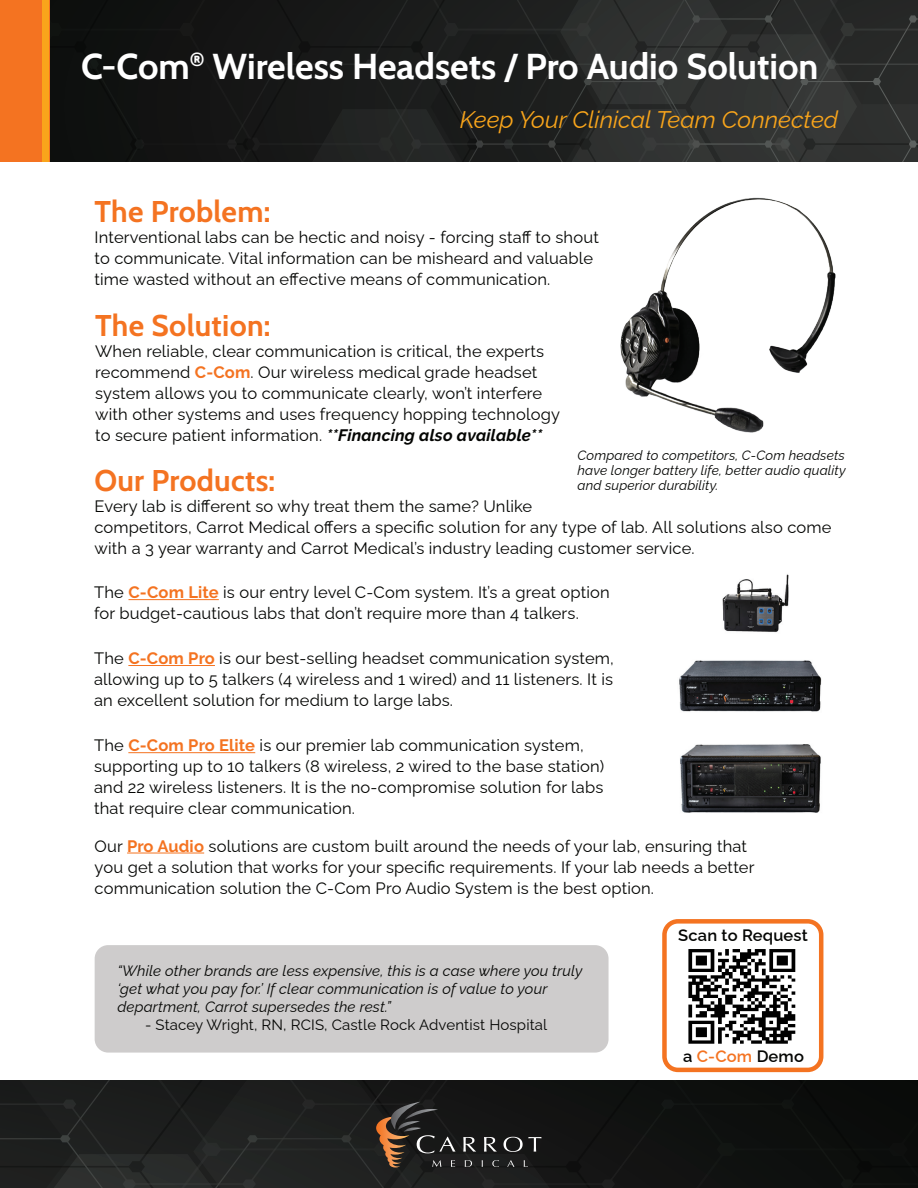
<style>
.page{position:relative;width:918px;height:1188px;background:#fff}
.page>*{position:absolute;margin:0;border:0;box-sizing:border-box;transform-origin:0 0}
.t1{font:700 36px "Cabin";color:#fff}
.t2{font:700 30px "Cabin";letter-spacing:.01em;color:#f47321}
.t3{font:italic 24px "Raleway";color:#f9a51b}
.Paragraph{font:16.5px/21px "Raleway";letter-spacing:.01em;color:#040503}
.t4{font:600 16.5px "Raleway";letter-spacing:.01em;color:#040503}
.Paragraph-2{font:italic 15px "Raleway";letter-spacing:.01em;color:#040503}
.Paragraph-3{font:15px "Raleway";letter-spacing:.01em;color:#040503}
.Paragraph-4{font:italic 13.5px/15px "Raleway";letter-spacing:.01em;color:#040503;text-align:justify}
.s1{font-weight:700;color:#f47321}
.s2{font-weight:700;font-style:italic}
.s3{color:#f47321}
</style>
<div class="page">
<hr style="left:128px;top:665px;width:87px;height:1px;background:#f47321">
<hr style="left:127px;top:853px;width:77px;height:1px;background:#f47321">
<hr style="left:128px;top:752px;width:127px;height:1px;background:#f47321">
<hr style="left:128px;top:599px;width:91px;height:1px;background:#f47321">
<svg style="left:49px;top:0;width:318px;height:162px;background:#181614"></svg>
<svg style="left:367px;top:0;width:551px;height:162px;background:#282a29"></svg>
<div style="left:0;top:0;width:49px;height:162px;background:#f47321"></div>
<div style="left:43px;top:0;width:6px;height:162px;background:#f9a51b"></div>
<div style="left:579px;top:1080px;width:339px;height:108px;background:#0e100e"></div>
<svg style="left:0;top:1080px;width:579px;height:108px;background:#212120"></svg>
<div style="left:662px;top:919px;width:161px;height:153px;border:4px solid #f47321;border-radius:14px"></div>
<img style="left:688px;top:949px;width:108px;height:95px">
<div style="left:95px;top:945px;width:514px;height:108px;background:#cecccc;border-radius:14px"></div>
<img style="left:620px;top:197px;width:216px;height:236px">
<img style="left:680px;top:744px;width:141px;height:69px">
<img style="left:679px;top:660px;width:143px;height:52px">
<img style="left:722px;top:574px;width:67px;height:59px">
<p class="t1" style="left:81px;top:38px;width:739px">C-Com<sup>®</sup> Wireless Headsets / Pro Audio Solution</p>
<p class="t3" style="left:460px;top:101px;width:380px">Keep Your Clinical Team Connected</p>
<p class="t2" style="left:94px;top:188px;width:177px">The Problem:</p>
<p class="Paragraph" style="left:94px;top:225px;width:506px">Interventional labs can be hectic and noisy - forcing staff to shout to communicate. Vital information can be misheard and valuable time wasted without an effective means of communication.</p>
<p class="t2" style="left:95px;top:302px;width:177px">The Solution:</p>
<p class="Paragraph" style="left:95px;top:339px;width:466px">When reliable, clear communication is critical, the experts recommend <span class="s1">C-Com</span>. Our wireless medical grade headset system allows you to communicate clearly, won’t interfere with other systems and uses frequency hopping technology to secure patient information. <span class="s2">**Financing also available**</span></p>
<p class="t2" style="left:94px;top:457px;width:182px">Our Products:</p>
<p class="Paragraph" style="left:94px;top:494px;width:739px">Every lab is different so why treat them the same? Unlike<br>competitors, Carrot Medical offers a specific solution for any type of lab. All solutions also come with a 3 year warranty and Carrot Medical’s industry leading customer service.</p>
<p class="Paragraph-4" style="left:578px;top:446px;width:270px">Compared to competitors, C-Com headsets have longer battery life, better audio quality and superior durability.</p>
<p class="Paragraph" style="left:94px;top:580px;width:517px">The <span class="s1">C-Com Lite</span> is our entry level C-Com system. It’s a great option for budget-cautious labs that don’t require more than 4 talkers.</p>
<p class="Paragraph" style="left:94px;top:646px;width:521px;text-align:justify">The <span class="s1">C-Com Pro</span> is our best-selling headset communication system, allowing up to 5 talkers (4 wireless and 1 wired) and 11 listeners. It is an excellent solution for medium to large labs.</p>
<p class="Paragraph" style="left:94px;top:733px;width:512px">The <span class="s1">C-Com Pro Elite</span> is our premier lab communication system, supporting up to 10 talkers (8 wireless, 2 wired to the base station) and 22 wireless listeners. It is the no-compromise solution for labs that require clear communication.</p>
<p class="Paragraph" style="left:95px;top:834px;width:661px">Our <span class="s1">Pro Audio</span> solutions are custom built around the needs of your lab, ensuring that you get a solution that works for your specific requirements. If your lab needs a better communication solution the C-Com Pro Audio System is the best option.</p>
<p class="Paragraph-2" style="left:117px;top:959px;width:466px">“While other brands are less expensive, this is a case where you truly</p>
<p class="Paragraph-2" style="left:117px;top:977px;width:432px">‘get what you pay for.’ If clear communication is of value to your</p>
<p class="Paragraph-2" style="left:117px;top:995px;width:275px">department, Carrot supersedes the rest.”</p>
<p class="Paragraph-3" style="left:145px;top:1013px;width:404px">- Stacey Wright, RN, RCIS, Castle Rock Adventist Hospital</p>
<p class="t4" style="left:678px;top:922px;width:131px">Scan to Request</p>
<p class="t4" style="left:683px;top:1043px;width:122px">a <span class="s3">C-Com</span> Demo</p>
</div>
